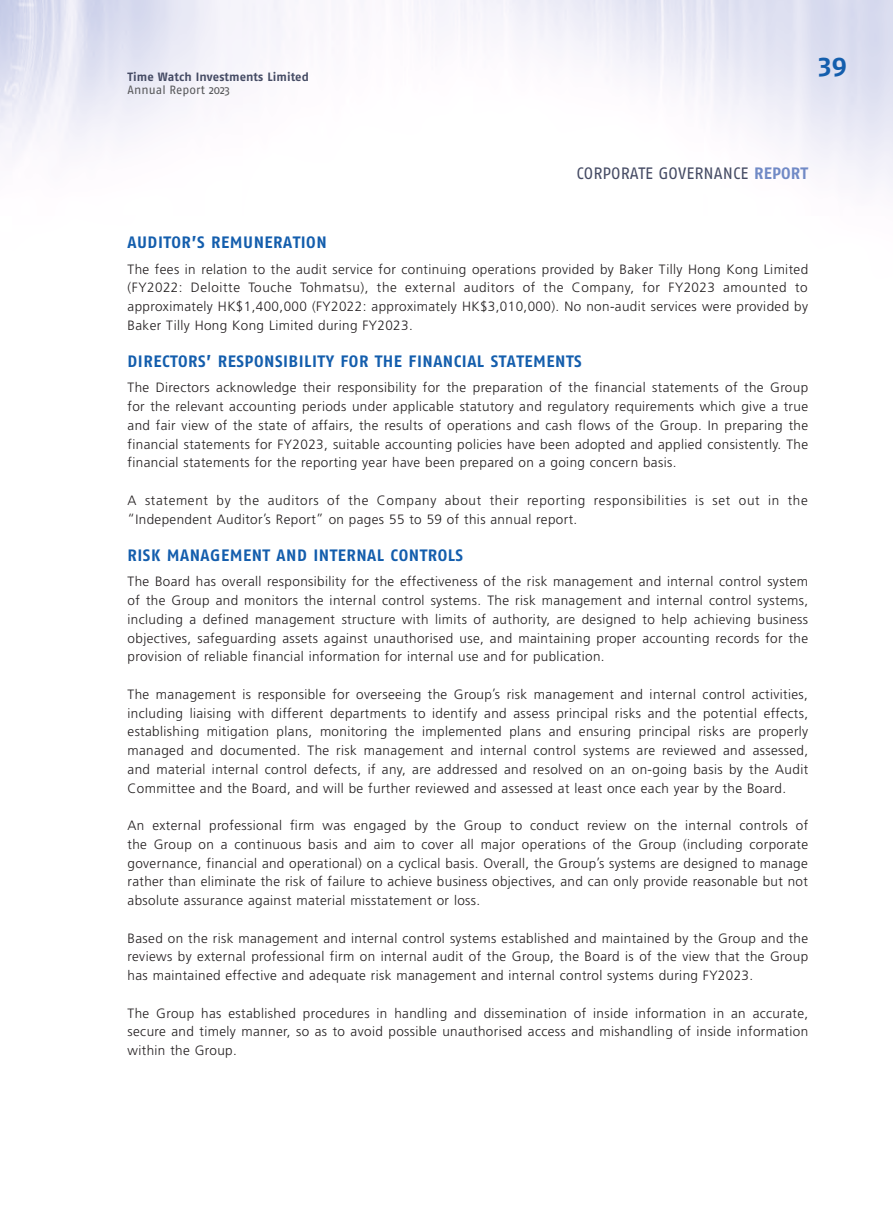
<style>
.page{position:relative;width:893px;height:1212px;background:#fff}
.page>*{position:absolute;margin:0;border:0;box-sizing:border-box;transform-origin:0 0}
.t1{font:700 27px "Fago No";color:#145ead}
.Heading_1{font:700 16.5px "Fago No";letter-spacing:.03em;color:#145ead}
.t2{font:16.5px "Fago No";letter-spacing:.005em;color:#454b64}
.Body_Text{font:300 13.5px/18.8px "Frutiger LT Std";letter-spacing:.03em;color:#231f20;text-align:justify}
.Body_Text-2{font:300 13.5px/18.8px "Frutiger LT Std";letter-spacing:.05em;color:#231f20}
.t3{font:700 12px "Fago No";letter-spacing:.005em;color:#454b64}
.t4{font:12px "Fago No";letter-spacing:.005em;color:#57585a}
.s1{font-weight:700;color:#718ac6}
</style>
<div class="page">
<p class="t3" style="left:128px;top:69px;width:183px">Time Watch Investments Limited</p>
<p class="t4" style="left:128px;top:83px;width:104px">Annual Report 2023</p>
<h1 class="t1" style="left:818px;top:48px;width:31px">39</h1>
<p class="t2" style="left:577px;top:163px;width:233px">CORPORATE GOVERNANCE <span class="s1">REPORT</span></p>
<p class="Heading_1" style="left:128px;top:233px;width:201px">AUDITOR’S REMUNERATION</p>
<p class="Body_Text" style="left:128px;top:260px;width:682px">The fees in relation to the audit service for continuing operations provided by Baker Tilly Hong Kong Limited (FY2022: Deloitte Touche Tohmatsu), the external auditors of the Company, for FY2023 amounted to approximately HK$1,400,000 (FY2022: approximately HK$3,010,000). No non-audit services were provided by Baker Tilly Hong Kong Limited during FY2023.</p>
<p class="Heading_1" style="left:128px;top:352px;width:456px">DIRECTORS’ RESPONSIBILITY FOR THE FINANCIAL STATEMENTS</p>
<p class="Body_Text" style="left:128px;top:379px;width:682px">The Directors acknowledge their responsibility for the preparation of the financial statements of the Group for the relevant accounting periods under applicable statutory and regulatory requirements which give a true and fair view of the state of affairs, the results of operations and cash flows of the Group. In preparing the financial statements for FY2023, suitable accounting policies have been adopted and applied consistently. The financial statements for the reporting year have been prepared on a going concern basis.</p>
<p class="Body_Text-2" style="left:128px;top:491px;width:682px">A statement by the auditors of the Company about their reporting responsibilities is set out in the “Independent Auditor’s Report” on pages 55 to 59 of this annual report.</p>
<p class="Heading_1" style="left:128px;top:546px;width:337px">RISK MANAGEMENT AND INTERNAL CONTROLS</p>
<p class="Body_Text" style="left:128px;top:572px;width:682px">The Board has overall responsibility for the effectiveness of the risk management and internal control system of the Group and monitors the internal control systems. The risk management and internal control systems, including a defined management structure with limits of authority, are designed to help achieving business objectives, safeguarding assets against unauthorised use, and maintaining proper accounting records for the provision of reliable financial information for internal use and for publication.</p>
<p class="Body_Text" style="left:128px;top:685px;width:682px">The management is responsible for overseeing the Group’s risk management and internal control activities, including liaising with different departments to identify and assess principal risks and the potential effects, establishing mitigation plans, monitoring the implemented plans and ensuring principal risks are properly managed and documented. The risk management and internal control systems are reviewed and assessed, and material internal control defects, if any, are addressed and resolved on an on-going basis by the Audit Committee and the Board, and will be further reviewed and assessed at least once each year by the Board.</p>
<p class="Body_Text" style="left:128px;top:816px;width:682px">An external professional firm was engaged by the Group to conduct review on the internal controls of the Group on a continuous basis and aim to cover all major operations of the Group (including corporate governance, financial and operational) on a cyclical basis. Overall, the Group’s systems are designed to manage rather than eliminate the risk of failure to achieve business objectives, and can only provide reasonable but not absolute assurance against material misstatement or loss.</p>
<p class="Body_Text" style="left:128px;top:929px;width:682px">Based on the risk management and internal control systems established and maintained by the Group and the reviews by external professional firm on internal audit of the Group, the Board is of the view that the Group has maintained effective and adequate risk management and internal control systems during FY2023.</p>
<p class="Body_Text" style="left:128px;top:1004px;width:682px">The Group has established procedures in handling and dissemination of inside information in an accurate, secure and timely manner, so as to avoid possible unauthorised access and mishandling of inside information within the Group.</p>
</div>
